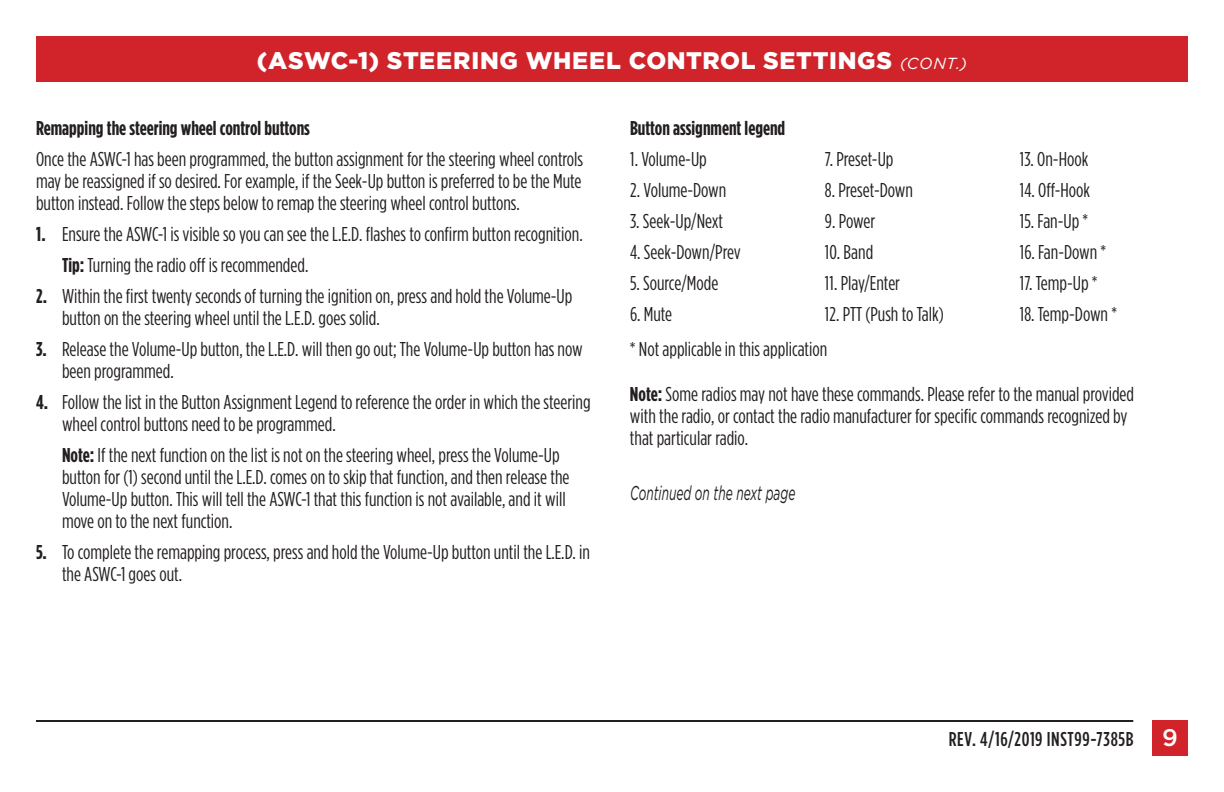
<style>
.page{position:relative;width:1224px;height:792px;background:#fff}
.page>*{position:absolute;margin:0;border:0;box-sizing:border-box;transform-origin:0 0}
.t1{font:900 24px "Gotham";letter-spacing:.03em;color:#fff}
.t2{font:20px/22px "Gotham Condensed";color:#231f20}
.t3{font:700 20px "Gotham Condensed";color:#231f20}
.t4{font:500 20px "Gotham Condensed";letter-spacing:.03em;color:#231f20}
.t5{font:italic 20px "Gotham";color:#231f20;scale:.6 1}
.s1{font-weight:400;font-style:italic;font-size:16px}
.s2{font-weight:700}
.s3{font-family:"Gotham";font-size:24px;color:#fff}
</style>
<div class="page">
<div style="left:36px;top:36px;width:1152px;height:45px;background:#d1232a"></div>
<hr style="left:36px;top:720px;width:1097px;height:2px;background:#231f20">
<div style="left:1152px;top:720px;width:36px;height:36px;background:#d1232a"></div>
<p class="t1" style="left:257px;top:46px;width:712px">(ASWC-1) STEERING WHEEL CONTROL SETTINGS <span class="s1">(CONT.)</span></p>
<p class="t3" style="left:36px;top:117px;width:276px">Remapping the steering wheel control buttons</p>
<p class="t2" style="left:36px;top:148px;width:549px;text-align:justify">Once the ASWC-1 has been programmed, the button assignment for the steering wheel controls may be reassigned if so desired. For example, if the Seek-Up button is preferred to be the Mute button instead. Follow the steps below to remap the steering wheel control buttons.</p>
<p class="t2" style="left:62px;top:218px;width:522px;line-height:31px;text-indent:-26px"><span class="s2">1.</span> Ensure the ASWC-1 is visible so you can see the L.E.D. flashes to confirm button recognition.<br><span class="s2">Tip:</span> Turning the radio off is recommended.</p>
<p class="t2" style="left:62px;top:285px;width:512px;text-indent:-26px"><span class="s2">2.</span> Within the first twenty seconds of turning the ignition on, press and hold the Volume-Up button on the steering wheel until the L.E.D. goes solid.</p>
<p class="t2" style="left:62px;top:338px;width:522px;text-indent:-26px"><span class="s2">3.</span> Release the Volume-Up button, the L.E.D. will then go out; The Volume-Up button has now been programmed.</p>
<p class="t2" style="left:62px;top:391px;width:530px;text-indent:-26px"><span class="s2">4.</span> Follow the list in the Button Assignment Legend to reference the order in which the steering wheel control buttons need to be programmed.</p>
<p class="t2" style="left:62px;top:444px;width:509px"><span class="s2">Note:</span> If the next function on the list is not on the steering wheel, press the Volume-Up button for (1) second until the L.E.D. comes on to skip that function, and then release the Volume-Up button. This will tell the ASWC-1 that this function is not available, and it will move on to the next function.</p>
<p class="t2" style="left:62px;top:541px;width:530px;text-indent:-26px"><span class="s2">5.</span> To complete the remapping process, press and hold the Volume-Up button until the L.E.D. in the ASWC-1 goes out.</p>
<p class="t3" style="left:630px;top:117px;width:157px">Button assignment legend</p>
<p class="t2" style="left:630px;top:148px;width:78px">1. Volume-Up</p>
<p class="t2" style="left:630px;top:179px;width:98px">2. Volume-Down</p>
<p class="t2" style="left:630px;top:210px;width:95px">3. Seek-Up/Next</p>
<p class="t2" style="left:630px;top:241px;width:112px">4. Seek-Down/Prev</p>
<p class="t2" style="left:630px;top:272px;width:90px">5. Source/Mode</p>
<p class="t2" style="left:630px;top:303px;width:44px">6. Mute</p>
<p class="t2" style="left:825px;top:148px;width:70px">7. Preset-Up</p>
<p class="t2" style="left:825px;top:179px;width:89px">8. Preset-Down</p>
<p class="t2" style="left:825px;top:210px;width:52px">9. Power</p>
<p class="t2" style="left:825px;top:241px;width:50px">10. Band</p>
<p class="t2" style="left:825px;top:272px;width:77px">11. Play/Enter</p>
<p class="t2" style="left:825px;top:303px;width:120px">12. PTT (Push to Talk)</p>
<p class="t2" style="left:1020px;top:148px;width:70px">13. On-Hook</p>
<p class="t2" style="left:1020px;top:179px;width:72px">14. Off-Hook</p>
<p class="t2" style="left:1020px;top:210px;width:70px">15. Fan-Up *</p>
<p class="t2" style="left:1020px;top:241px;width:88px">16. Fan-Down *</p>
<p class="t2" style="left:1020px;top:272px;width:79px">17. Temp-Up *</p>
<p class="t2" style="left:1020px;top:303px;width:99px">18. Temp-Down *</p>
<p class="t2" style="left:630px;top:338px;width:199px">* Not applicable in this application</p>
<p class="t2" style="left:630px;top:383px;width:506px"><span class="s2">Note:</span> Some radios may not have these commands. Please refer to the manual provided with the radio, or contact the radio manufacturer for specific commands recognized by that particular radio.</p>
<p class="t5" style="left:630px;top:482px;width:277px">Continued on the next page</p>
<p class="t4" style="left:949px;top:728px;width:231px">REV. 4/16/2019 INST99-7385B <span class="s3">9</span></p>
</div>
